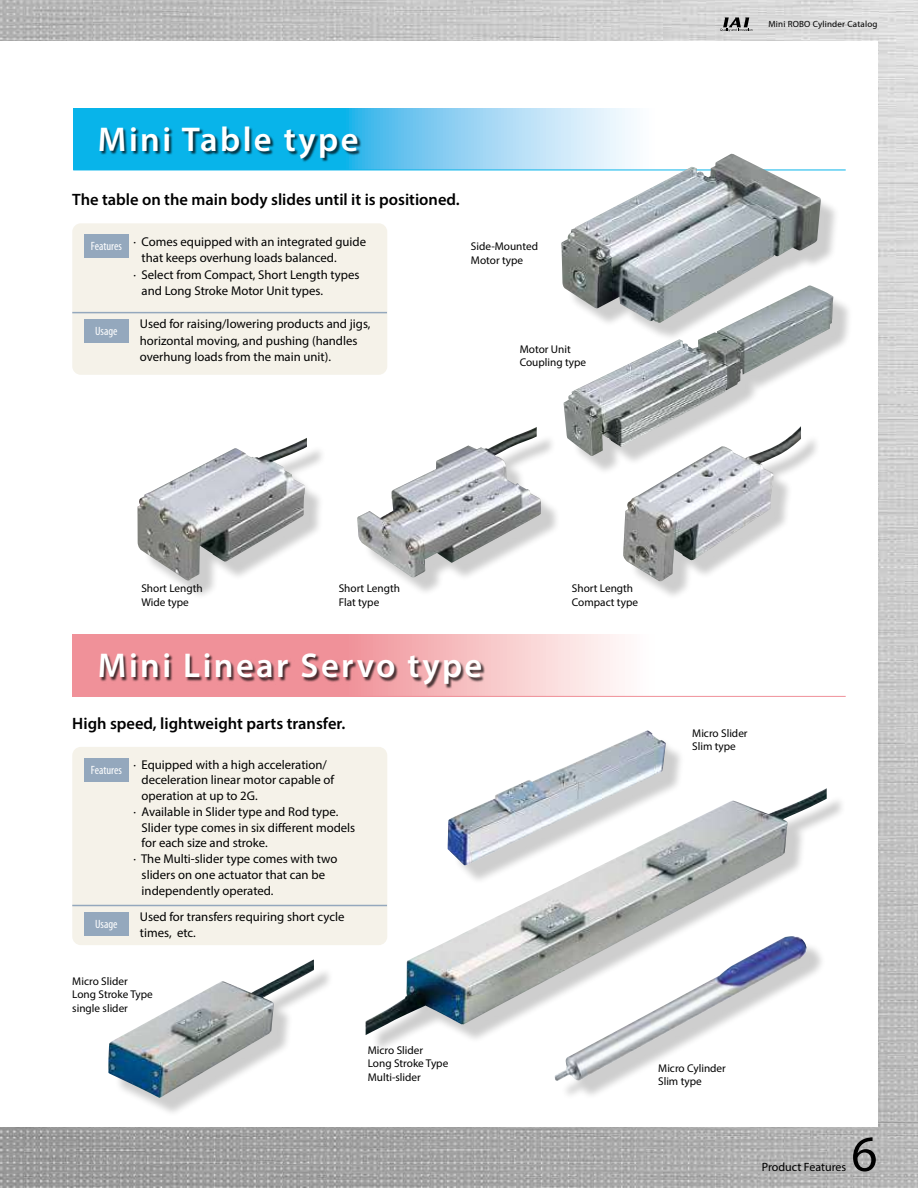
<style>
.page{position:relative;width:918px;height:1188px;background:#fff}
.page>*{position:absolute;margin:0;border:0;box-sizing:border-box;transform-origin:0 0}
.t1{font:51px "Myriad Pro";color:#000}
.t2{font:600 34.5px "Myriad Pro";letter-spacing:.07em;color:#fff}
.t3{font:600 16.5px "Myriad Pro";color:#000}
.t4{font:12.75px/16.5px "Myriad Pro";color:#000}
.t5{font:condensed 12px "Myriad Pro";color:#fff}
.t6{font:12px "Myriad Pro";color:#000}
.t7{font:11.25px/13.5px "Myriad Pro";color:#000}
.t8{font:9px "Myriad Pro";letter-spacing:.02em;color:#000}
</style>
<div class="page">
<img style="left:0;top:0;width:918px;height:1188px">
<div style="left:0;top:42px;width:878px;height:1085px;background:#fff"></div>
<svg style="left:720px;top:17px;width:32px;height:14px"></svg>
<svg style="left:73px;top:108px;width:773px;height:62px"></svg>
<hr style="left:73px;top:170px;width:773px;height:1px;background:#08b4ea">
<svg style="left:72px;top:635px;width:773px;height:61px"></svg>
<hr style="left:72px;top:696px;width:774px;height:1px;background:#f09199">
<div style="left:72px;top:223px;width:315px;height:152px;background:#f5f2e9;border-radius:9px"></div>
<div style="left:72px;top:747px;width:315px;height:198px;background:#f5f2e9;border-radius:9px"></div>
<div style="left:84px;top:234px;width:45px;height:24px;background:#94a8bd"></div>
<div style="left:84px;top:758px;width:45px;height:24px;background:#94a8bd"></div>
<div style="left:84px;top:319px;width:45px;height:24px;background:#94a8bd"></div>
<div style="left:84px;top:912px;width:45px;height:24px;background:#94a8bd"></div>
<hr style="left:72px;top:312px;width:315px;height:1px;background:#94a8bd">
<hr style="left:72px;top:905px;width:315px;height:1px;background:#94a8bd">
<div style="left:567px;top:160px;width:273px;height:182px;background:#000;opacity:.2"></div>
<img style="left:561px;top:154px;width:260px;height:133px">
<div style="left:569px;top:291px;width:284px;height:184px;background:#000;opacity:.2"></div>
<img style="left:564px;top:286px;width:269px;height:170px">
<div style="left:143px;top:444px;width:183px;height:156px;background:#000;opacity:.2"></div>
<img style="left:137px;top:438px;width:170px;height:143px">
<div style="left:363px;top:433px;width:198px;height:164px;background:#000;opacity:.2"></div>
<img style="left:357px;top:427px;width:184px;height:151px">
<div style="left:629px;top:433px;width:192px;height:168px;background:#000;opacity:.2"></div>
<img style="left:623px;top:426px;width:178px;height:156px">
<div style="left:454px;top:736px;width:231px;height:149px;background:#000;opacity:.2"></div>
<img style="left:454px;top:730px;width:212px;height:58px">
<div style="left:372px;top:795px;width:474px;height:259px;background:#000;opacity:.2"></div>
<img style="left:366px;top:788px;width:461px;height:247px">
<div style="left:114px;top:966px;width:220px;height:151px;background:#000;opacity:.2"></div>
<img style="left:108px;top:960px;width:206px;height:138px">
<div style="left:561px;top:942px;width:265px;height:158px;background:#000;opacity:.2"></div>
<img style="left:555px;top:937px;width:230px;height:144px">
<div style="left:100px;top:127px;width:262px;height:36px;background:#000;opacity:.7"></div>
<div style="left:100px;top:654px;width:385px;height:35px;background:#000;opacity:.7"></div>
<h2 class="t2" style="left:98px;top:117px;width:262px">Mini Table type</h2>
<p class="t3" style="left:72px;top:189px;width:389px">The table on the main body slides until it is positioned.</p>
<p class="t5" style="left:91px;top:239px;width:32px">Features</p>
<p class="t5" style="left:95px;top:324px;width:24px">Usage</p>
<p class="t4" style="left:134px;top:233px;width:234px">· Comes equipped with an integrated guide</p>
<p class="t4" style="left:142px;top:250px;width:197px">that keeps overhung loads balanced.</p>
<p class="t4" style="left:134px;top:266px;width:228px">· Select from Compact, Short Length types</p>
<p class="t4" style="left:142px;top:283px;width:183px">and Long Stroke Motor Unit types.</p>
<p class="t4" style="left:140px;top:316px;width:232px">Used for raising/lowering products and jigs, horizontal moving, and pushing (handles overhung loads from the main unit).</p>
<p class="t7" style="left:471px;top:239px;width:69px">Side-Mounted<br>Motor type</p>
<p class="t7" style="left:520px;top:342px;width:68px">Motor Unit<br>Coupling type</p>
<p class="t8" style="left:769px;top:18px;width:110px">Mini ROBO Cylinder Catalog</p>
<p class="t7" style="left:141px;top:581px;width:63px">Short Length<br>Wide type</p>
<p class="t7" style="left:339px;top:581px;width:63px">Short Length<br>Flat type</p>
<p class="t7" style="left:572px;top:581px;width:68px">Short Length<br>Compact type</p>
<h2 class="t2" style="left:98px;top:644px;width:386px">Mini Linear Servo type</h2>
<p class="t3" style="left:72px;top:713px;width:275px">High speed, lightweight parts transfer.</p>
<p class="t4" style="left:134px;top:756px;width:195px">· Equipped with a high acceleration/</p>
<p class="t4" style="left:142px;top:772px;width:194px">deceleration linear motor capable of</p>
<p class="t4" style="left:142px;top:787px;width:118px">operation at up to 2G.</p>
<p class="t4" style="left:134px;top:803px;width:206px">· Available in Slider type and Rod type.</p>
<p class="t4" style="left:142px;top:819px;width:215px">Slider type comes in six different models</p>
<p class="t4" style="left:142px;top:835px;width:128px">for each size and stroke.</p>
<p class="t4" style="left:134px;top:850px;width:205px">· The Multi-slider type comes with two</p>
<p class="t4" style="left:142px;top:866px;width:185px">sliders on one actuator that can be</p>
<p class="t4" style="left:142px;top:882px;width:133px">independently operated.</p>
<p class="t4" style="left:140px;top:909px;width:206px;line-height:15.8px">Used for transfers requiring short cycle times, etc.</p>
<p class="t7" style="left:72px;top:974px;width:82px">Micro Slider<br>Long Stroke Type single slider</p>
<p class="t5" style="left:91px;top:763px;width:32px">Features</p>
<p class="t5" style="left:95px;top:917px;width:24px">Usage</p>
<p class="t7" style="left:368px;top:1043px;width:82px">Micro Slider<br>Long Stroke Type<br>Multi-slider</p>
<p class="t7" style="left:692px;top:726px;width:57px">Micro Slider<br>Slim type</p>
<p class="t7" style="left:658px;top:1061px;width:69px">Micro Cylinder<br>Slim type</p>
<h1 class="t1" style="left:851px;top:1122px;width:28px">6</h1>
<p class="t6" style="left:762px;top:1160px;width:86px">Product Features</p>
</div>
